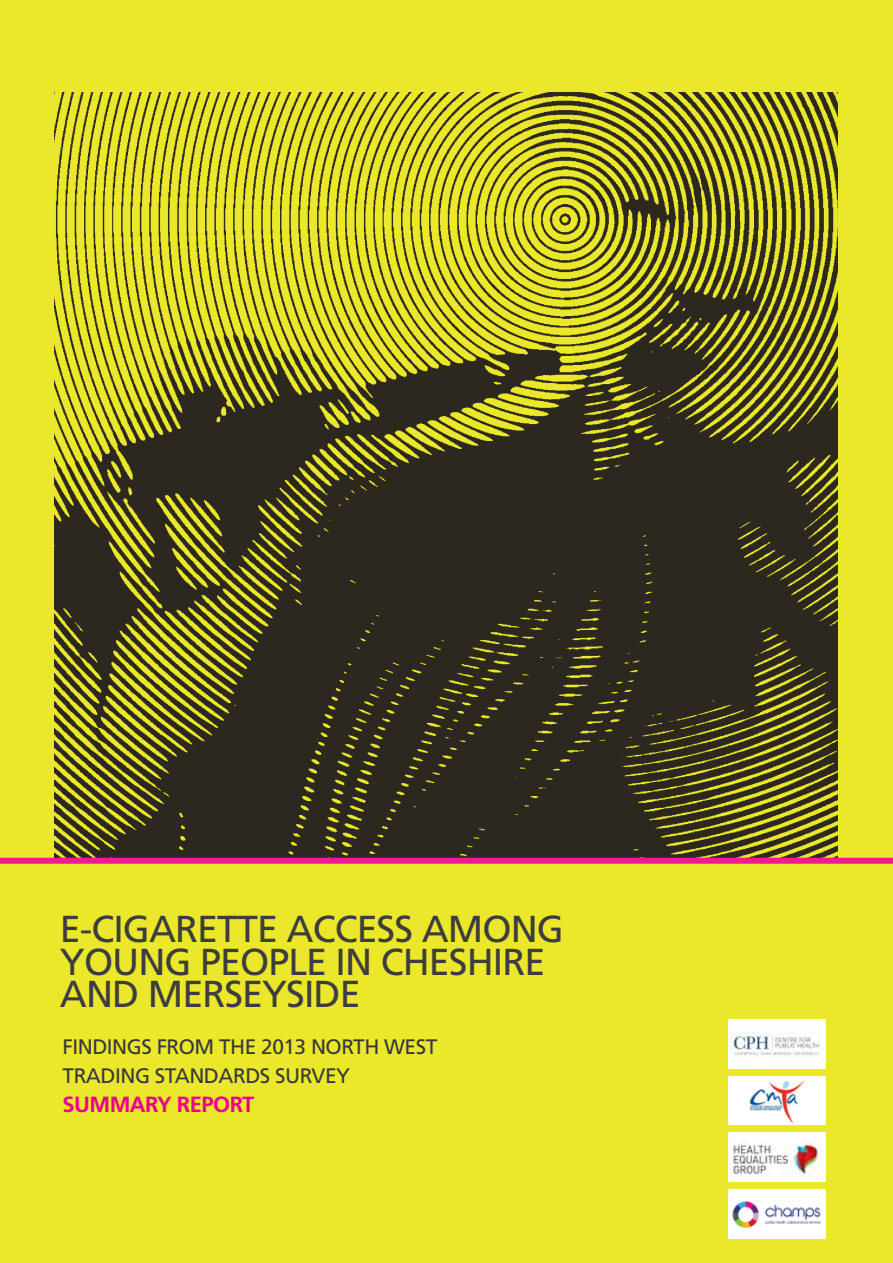
<style>
.page{position:relative;width:893px;height:1263px;background:#ebe72a}
.page>*{position:absolute;margin:0;border:0;box-sizing:border-box;transform-origin:0 0}
.t1{font:37.5px/32.8px "Frutiger";letter-spacing:-.025em;color:#3d3c3e}
.t2{font:700 21.9px "Frutiger";letter-spacing:-.025em;color:#ec008c}
.t3{font:20.85px/29.2px "Frutiger";letter-spacing:-.025em;color:#383839}
</style>
<div class="page">
<div style="left:728px;top:1019px;width:98px;height:50px;background:#fff"></div>
<div style="left:728px;top:1076px;width:98px;height:49px;background:#fff"></div>
<img style="left:749px;top:1080px;width:55px;height:43px">
<div style="left:728px;top:1189px;width:98px;height:50px;background:#fff"></div>
<div style="left:728px;top:1132px;width:98px;height:49px;background:#fff"></div>
<img style="left:730px;top:1140px;width:91px;height:35px">
<img style="left:732px;top:1200px;width:89px;height:29px">
<img style="left:729px;top:1031px;width:91px;height:26px">
<img style="left:54px;top:93px;width:783px;height:764px">
<div style="left:0;top:858px;width:893px;height:6px;background:#ed1c8f"></div>
<p class="t1" style="left:60px;top:912px;width:506px">E-CIGARETTE ACCESS AMONG<br>YOUNG PEOPLE IN CHESHIRE<br>AND MERSEYSIDE</p>
<p class="t3" style="left:63px;top:1032px;width:376px">FINDINGS FROM THE 2013 NORTH WEST<br>TRADING STANDARDS SURVEY</p>
<p class="t2" style="left:63px;top:1092px;width:193px">SUMMARY REPORT</p>
</div>
